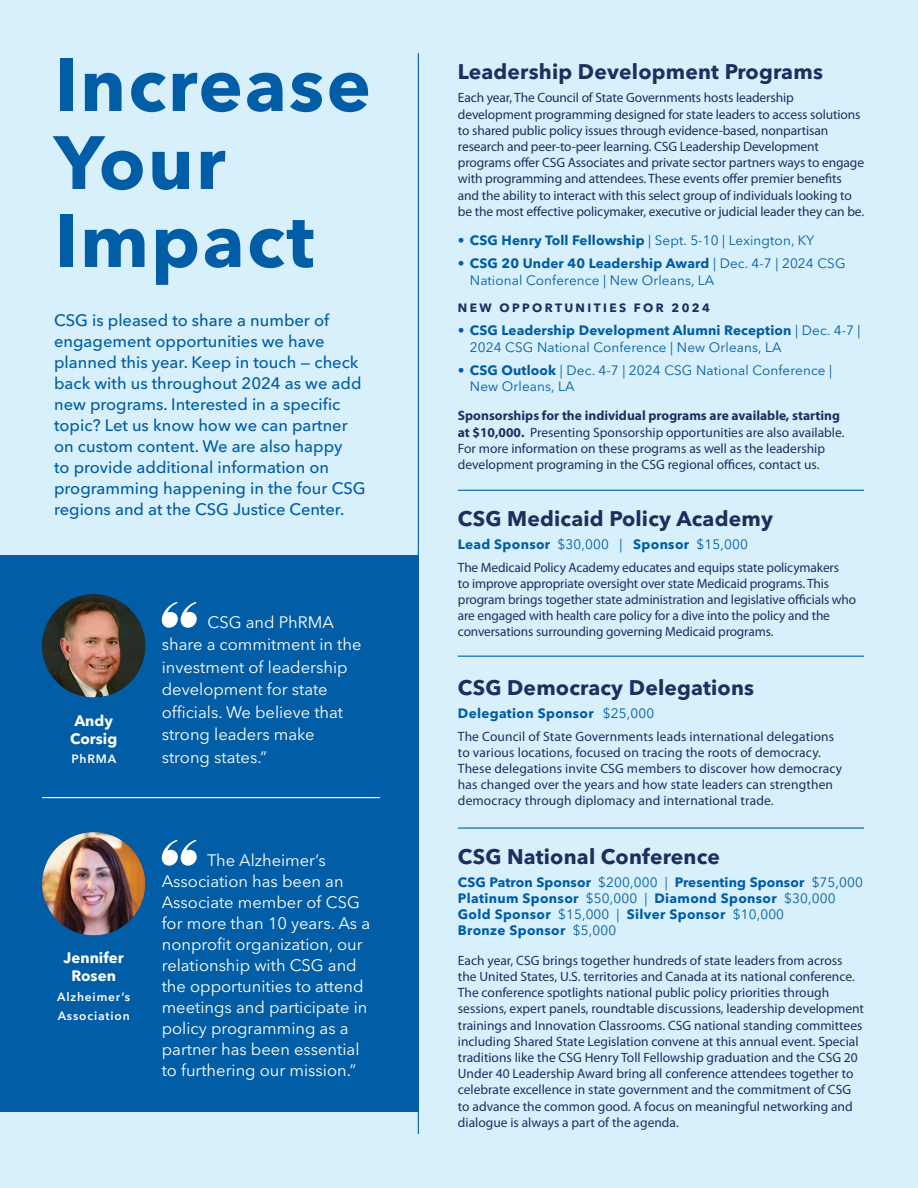
<style>
.page{position:relative;width:918px;height:1188px;background:#d7f0fc}
.page>*{position:absolute;margin:0;border:0;box-sizing:border-box;transform-origin:0 0}
.t1{font:700 74.55px/78px "Avenir Next LT Pro";letter-spacing:.03em;color:#005da6}
.t2{font:700 21px "Avenir Next LT Pro";letter-spacing:.01em;color:#1e2f5e}
.t3{font:16.5px/21px "Avenir Next LT Pro";color:#fff}
.t4{font:500 16.5px/21px "Avenir Next LT Pro";color:#005da6}
.t5{font:700 15px/18px "Avenir Next LT Pro";color:#fff}
.t6{font:13.5px/16.2px "Myriad Pro";color:#1e2f5e}
.t7{font:700 13.5px "Avenir Next LT Pro";letter-spacing:.025em;color:#005da6}
.t8{font:13.5px/16.2px "Avenir Next LT Pro";letter-spacing:.01em;color:#005da6}
.t9{font:600 12px/19.5px "Avenir Next LT Pro";letter-spacing:.07em;color:#fff}
.t10{font:700 12px "Avenir Next LT Pro";letter-spacing:.2em;color:#1e2f5e}
.s1{font-weight:400}
.s2{font-weight:700}
</style>
<div class="page">
<hr style="left:458px;top:490px;width:406px;height:1px;background:#005da6">
<hr style="left:458px;top:656px;width:406px;height:1px;background:#005da6">
<hr style="left:458px;top:828px;width:406px;height:1px;background:#005da6">
<div style="left:0;top:555px;width:418px;height:557px;background:#005da6"></div>
<svg style="left:161px;top:602px;width:36px;height:26px"></svg>
<svg style="left:161px;top:840px;width:36px;height:26px"></svg>
<img style="left:42px;top:594px;width:103px;height:103px;border-radius:52px">
<img style="left:42px;top:832px;width:103px;height:103px;border-radius:52px">
<hr style="left:42px;top:797px;width:338px;height:1px;background:#fff">
<hr style="left:418px;top:53px;width:1px;height:1081px;background:#005da6">
<p class="t1" style="left:54px;top:45px;width:318px">Increase<br>Your<br>Impact</p>
<p class="t2" style="left:458px;top:59px;width:367px">Leadership Development Programs</p>
<p class="t6" style="left:458px;top:89px;width:408px">Each year, The Council of State Governments hosts leadership development programming designed for state leaders to access solutions to shared public policy issues through evidence-based, nonpartisan research and peer-to-peer learning. CSG Leadership Development programs offer CSG Associates and private sector partners ways to engage with programming and attendees. These events offer premier benefits and the ability to interact with this select group of individuals looking to be the most effective policymaker, executive or judicial leader they can be.</p>
<p class="t7" style="left:458px;top:232px;width:358px">• CSG Henry Toll Fellowship <span class="s1">| Sept. 5-10 | Lexington, KY</span></p>
<p class="t8" style="left:470px;top:256px;width:377px;text-indent:-12px"><span class="s2">• CSG 20 Under 40 Leadership Award</span> | Dec. 4-7 | 2024 CSG<br>National Conference | New Orleans, LA</p>
<p class="t10" style="left:458px;top:301px;width:253px">NEW OPPORTUNITIES FOR 2024</p>
<p class="t8" style="left:470px;top:323px;width:392px;text-indent:-12px"><span class="s2">• CSG Leadership Development Alumni Reception</span> | Dec. 4-7 |<br>2024 CSG National Conference | New Orleans, LA</p>
<p class="t8" style="left:470px;top:362px;width:364px;text-indent:-12px"><span class="s2">• CSG Outlook</span> | Dec. 4-7 | 2024 CSG National Conference |<br>New Orleans, LA</p>
<p class="t6" style="left:458px;top:408px;width:388px"><span class="s2">Sponsorships for the individual programs are available, starting at $10,000.</span> Presenting Sponsorship opportunities are also available.<br>For more information on these programs as well as the leadership development programing in the CSG regional offices, contact us.</p>
<p class="t2" style="left:458px;top:506px;width:317px">CSG Medicaid Policy Academy</p>
<p class="t7" style="left:458px;top:536px;width:291px">Lead Sponsor <span class="s1">$30,000 |</span> Sponsor <span class="s1">$15,000</span></p>
<p class="t6" style="left:458px;top:559px;width:400px">The Medicaid Policy Academy educates and equips state policymakers<br>to improve appropriate oversight over state Medicaid programs. This program brings together state administration and legislative officials who are engaged with health care policy for a dive into the policy and the conversations surrounding governing Medicaid programs.</p>
<p class="t2" style="left:458px;top:674px;width:298px">CSG Democracy Delegations</p>
<p class="t7" style="left:458px;top:705px;width:198px">Delegation Sponsor <span class="s1">$25,000</span></p>
<p class="t6" style="left:458px;top:728px;width:386px">The Council of State Governments leads international delegations to various locations, focused on tracing the roots of democracy.<br>These delegations invite CSG members to discover how democracy has changed over the years and how state leaders can strengthen democracy through diplomacy and international trade.</p>
<p class="t2" style="left:458px;top:843px;width:264px">CSG National Conference</p>
<p class="t7" style="left:458px;top:874px;width:407px">CSG Patron Sponsor <span class="s1">$200,000 |</span> Presenting Sponsor <span class="s1">$75,000</span></p>
<p class="t7" style="left:458px;top:890px;width:379px">Platinum Sponsor <span class="s1">$50,000 |</span> Diamond Sponsor <span class="s1">$30,000</span></p>
<p class="t7" style="left:458px;top:906px;width:328px">Gold Sponsor <span class="s1">$15,000 |</span> Silver Sponsor <span class="s1">$10,000</span></p>
<p class="t7" style="left:458px;top:922px;width:160px">Bronze Sponsor <span class="s1">$5,000</span></p>
<p class="t6" style="left:458px;top:952px;width:408px">Each year, CSG brings together hundreds of state leaders from across the United States, U.S. territories and Canada at its national conference.<br>The conference spotlights national public policy priorities through sessions, expert panels, roundtable discussions, leadership development trainings and Innovation Classrooms. CSG national standing committees including Shared State Legislation convene at this annual event. Special traditions like the CSG Henry Toll Fellowship graduation and the CSG 20<br>Under 40 Leadership Award bring all conference attendees together to celebrate excellence in state government and the commitment of CSG to advance the common good. A focus on meaningful networking and dialogue is always a part of the agenda.</p>
<p class="t4" style="left:54px;top:309px;width:313px">CSG is pleased to share a number of engagement opportunities we have planned this year. Keep in touch — check back with us throughout 2024 as we add new programs. Interested in a specific topic? Let us know how we can partner on custom content. We are also happy<br>to provide additional information on programming happening in the four CSG regions and at the CSG Justice Center.</p>
<p class="t3" style="left:162px;top:611px;width:201px;line-height:22.5px;text-indent:46px">CSG and PhRMA share a commitment in the investment of leadership development for state officials. We believe that strong leaders make strong states.”</p>
<p class="t5" style="left:70px;top:711px;width:49px">Andy<br>Corsig</p>
<p class="t9" style="left:71px;top:749px;width:46px">PhRMA</p>
<p class="t3" style="left:162px;top:849px;width:210px;text-indent:45px">The Alzheimer’s<br>Association has been an<br>Associate member of CSG for more than 10 years. As a nonprofit organization, our relationship with CSG and the opportunities to attend meetings and participate in policy programming as a partner has been essential to furthering our mission.”</p>
<p class="t5" style="left:64px;top:949px;width:62px;text-align:center">Jennifer<br>Rosen</p>
<p class="t9" style="left:57px;top:987px;width:75px">Alzheimer’s<br>Association</p>
</div>
